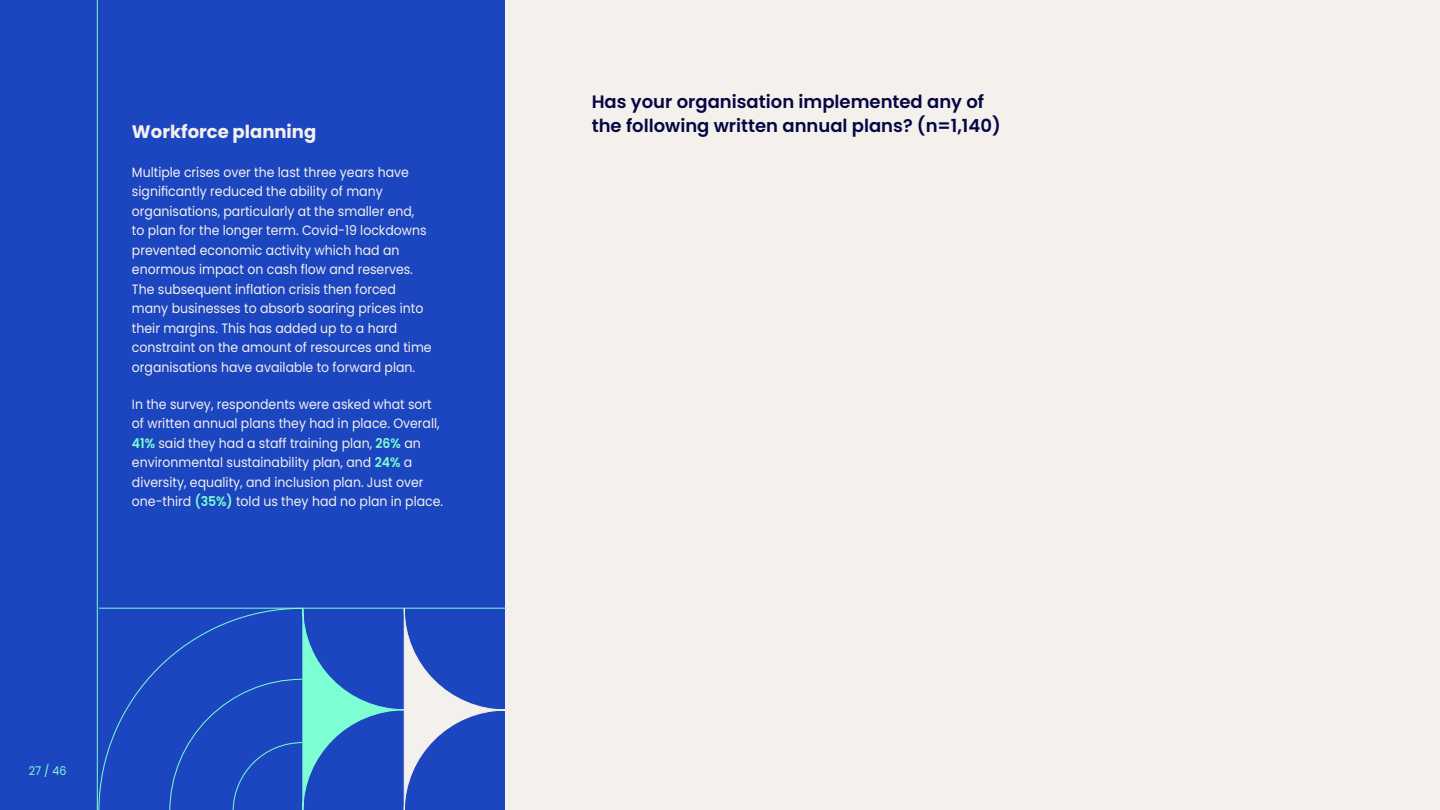
<style>
.page{position:relative;width:1440px;height:810px;background:#fff}
.page>*{position:absolute;margin:0;border:0;box-sizing:border-box;transform-origin:0 0}
.Table_page_headingd{font:600 18px/24px "Poppins";color:#060645}
.t1{font:700 18px "Poppins";color:#f4f1ed}
.t2{font:13.5px/19.5px "Poppins";color:#f4f1ed;scale:.93 1}
.t3{font:12px "Poppins";color:#7dffd3;scale:.93 1}
.s1{font-weight:600;color:#7dffd3}
</style>
<div class="page">
<div style="left:504px;top:0;width:936px;height:810px;background:#f4f1ed"></div>
<div style="left:0;top:0;width:504px;height:810px;background:#1c46c0"></div>
<hr style="left:97px;top:0;width:1px;height:810px;background:#7dffd3">
<hr style="left:99px;top:608px;width:408px;height:1px;background:#7dffd3">
<svg style="left:98px;top:608px;width:408px;height:202px"></svg>
<p class="t1" style="left:132px;top:121px;width:186px">Workforce planning</p>
<p class="t2" style="left:132px;top:162px;width:324px">Multiple crises over the last three years have significantly reduced the ability of many organisations, particularly at the smaller end,<br>to plan for the longer term. Covid-19 lockdowns prevented economic activity which had an enormous impact on cash flow and reserves.<br>The subsequent inflation crisis then forced many businesses to absorb soaring prices into their margins. This has added up to a hard constraint on the amount of resources and time organisations have available to forward plan.</p>
<p class="t2" style="left:132px;top:394px;width:336px">In the survey, respondents were asked what sort of written annual plans they had in place. Overall, <span class="s1">41%</span> said they had a staff training plan, <span class="s1">26%</span> an environmental sustainability plan, and <span class="s1">24%</span> a diversity, equality, and inclusion plan. Just over one-third <span class="s1">(35%)</span> told us they had no plan in place.</p>
<p class="t3" style="left:29px;top:764px;width:42px">27 / 46</p>
<p class="Table_page_headingd" style="left:592px;top:90px;width:411px">Has your organisation implemented any of the following written annual plans? (n=1,140)</p>
</div>
